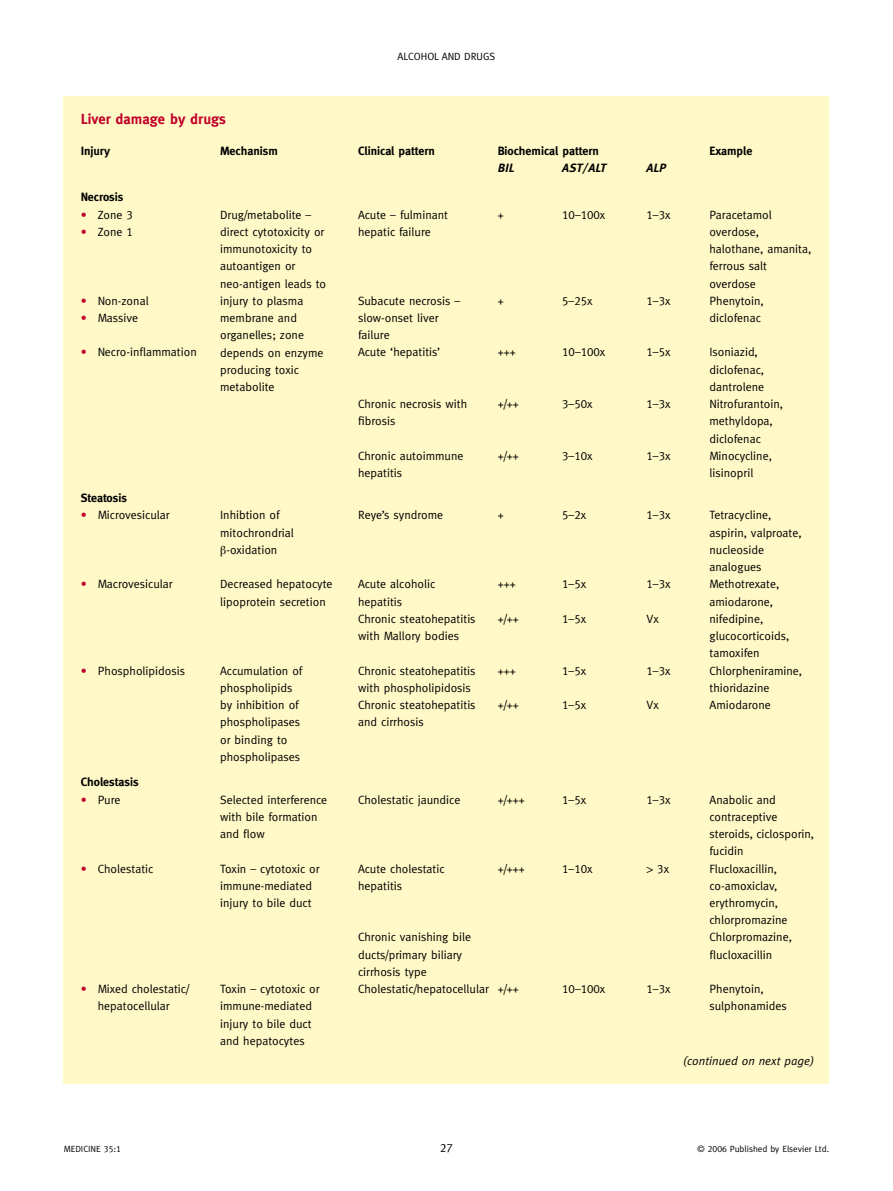
<style>
.page{position:relative;width:893px;height:1191px;background:#fff}
.page>*{position:absolute;margin:0;border:0;box-sizing:border-box;transform-origin:0 0}
.t1{font:700 14.7px "Meta Book LF";color:#c0002a}
.t2{font:12px/17.2px "Meta Book LF";color:#000}
.t3{font:700 12px "Meta Book LF";color:#000}
.t4{font:italic 12px "Meta Book LF";color:#000}
.t5{font:italic 700 12px "Meta Book LF";color:#000}
.t6{font:10.5px "Meta Book LF";color:#000}
.t7{font:9px "Meta Book LF";color:#000}
.s1{color:#c0002a}
.s2{font-family:"Tn Q"}
.s3{font-family:"Times"}
</style>
<div class="page">
<div style="left:64px;top:96px;width:765px;height:987px;background:#fff9c7"></div>
<p class="t6" style="left:397px;top:50px;width:99px">Alcohol and drugs</p>
<p class="t1" style="left:81px;top:110px;width:147px">Liver damage by drugs</p>
<p class="t3" style="left:81px;top:144px;width:31px">Injury</p>
<p class="t3" style="left:220px;top:144px;width:59px">Mechanism</p>
<p class="t3" style="left:358px;top:144px;width:78px">Clinical pattern</p>
<p class="t3" style="left:498px;top:144px;width:103px">Biochemical pattern</p>
<p class="t3" style="left:709px;top:144px;width:44px">Example</p>
<p class="t5" style="left:498px;top:161px;width:18px">BIL</p>
<p class="t5" style="left:562px;top:161px;width:46px">AST/ALT</p>
<p class="t5" style="left:646px;top:161px;width:21px">ALP</p>
<p class="t3" style="left:81px;top:190px;width:44px">Necrosis</p>
<p class="t2" style="left:81px;top:206px;width:54px"><span class="s1">•</span> Zone 3</p>
<p class="t2" style="left:220px;top:206px;width:108px">Drug/metabolite – direct cytotoxicity or immunotoxicity to autoantigen or neo-antigen leads to injury to plasma membrane and organelles; zone depends on enzyme producing toxic metabolite</p>
<p class="t2" style="left:358px;top:206px;width:91px">Acute – fulminant hepatic failure</p>
<p class="t2" style="left:498px;top:206px;width:7px">+</p>
<p class="t2" style="left:562px;top:206px;width:44px">10–100x</p>
<p class="t2" style="left:646px;top:206px;width:25px">1–3x</p>
<p class="t2" style="left:709px;top:206px;width:103px">Paracetamol overdose, halothane, amanita, ferrous salt overdose</p>
<p class="t2" style="left:81px;top:223px;width:54px"><span class="s1">•</span> Zone 1</p>
<p class="t2" style="left:81px;top:292px;width:69px"><span class="s1">•</span> Non-zonal</p>
<p class="t2" style="left:358px;top:292px;width:104px">Subacute necrosis – slow-onset liver failure</p>
<p class="t2" style="left:498px;top:292px;width:7px">+</p>
<p class="t2" style="left:562px;top:292px;width:32px">5–25x</p>
<p class="t2" style="left:646px;top:292px;width:25px">1–3x</p>
<p class="t2" style="left:709px;top:292px;width:56px">Phenytoin,</p>
<p class="t2" style="left:81px;top:309px;width:59px"><span class="s1">•</span> Massive</p>
<p class="t2" style="left:709px;top:309px;width:53px">diclofenac</p>
<p class="t2" style="left:81px;top:343px;width:118px"><span class="s1">•</span> Necro-inflammation</p>
<p class="t2" style="left:358px;top:343px;width:84px">Acute ‘hepatitis’</p>
<p class="t2" style="left:498px;top:343px;width:19px">+++</p>
<p class="t2" style="left:562px;top:343px;width:44px">10–100x</p>
<p class="t2" style="left:646px;top:343px;width:25px">1–5x</p>
<p class="t2" style="left:709px;top:343px;width:56px">Isoniazid, diclofenac, dantrolene</p>
<p class="t2" style="left:358px;top:395px;width:110px">Chronic necrosis with fibrosis</p>
<p class="t2" style="left:498px;top:395px;width:23px">+/++</p>
<p class="t2" style="left:562px;top:395px;width:32px">3–50x</p>
<p class="t2" style="left:646px;top:395px;width:25px">1–3x</p>
<p class="t2" style="left:709px;top:395px;width:75px">Nitrofurantoin, methyldopa, diclofenac</p>
<p class="t2" style="left:358px;top:447px;width:107px">Chronic autoimmune hepatitis</p>
<p class="t2" style="left:498px;top:447px;width:23px">+/++</p>
<p class="t2" style="left:562px;top:447px;width:32px">3–10x</p>
<p class="t2" style="left:646px;top:447px;width:25px">1–3x</p>
<p class="t2" style="left:709px;top:447px;width:64px">Minocycline, lisinopril</p>
<p class="t3" style="left:81px;top:491px;width:48px">Steatosis</p>
<p class="t2" style="left:81px;top:506px;width:90px"><span class="s1">•</span> Microvesicular</p>
<p class="t2" style="left:220px;top:506px;width:75px">Inhibtion of mitochrondrial <span class="s2">β</span>-oxidation</p>
<p class="t2" style="left:358px;top:506px;width:87px">Reye’s syndrome</p>
<p class="t2" style="left:498px;top:506px;width:7px">+</p>
<p class="t2" style="left:562px;top:506px;width:25px">5–2x</p>
<p class="t2" style="left:646px;top:506px;width:25px">1–3x</p>
<p class="t2" style="left:709px;top:506px;width:94px">Tetracycline, aspirin, valproate, nucleoside analogues</p>
<p class="t2" style="left:81px;top:575px;width:93px"><span class="s1">•</span> Macrovesicular</p>
<p class="t2" style="left:220px;top:575px;width:114px">Decreased hepatocyte lipoprotein secretion</p>
<p class="t2" style="left:358px;top:575px;width:79px">Acute alcoholic hepatitis</p>
<p class="t2" style="left:498px;top:575px;width:19px">+++</p>
<p class="t2" style="left:562px;top:575px;width:25px">1–5x</p>
<p class="t2" style="left:646px;top:575px;width:25px">1–3x</p>
<p class="t2" style="left:709px;top:575px;width:81px">Methotrexate, amiodarone, nifedipine, glucocorticoids, tamoxifen</p>
<p class="t2" style="left:358px;top:610px;width:119px">Chronic steatohepatitis with Mallory bodies</p>
<p class="t2" style="left:498px;top:610px;width:23px">+/++</p>
<p class="t2" style="left:562px;top:610px;width:25px">1–5x</p>
<p class="t2" style="left:646px;top:610px;width:14px">Vx</p>
<p class="t2" style="left:81px;top:661px;width:106px"><span class="s1">•</span> Phospholipidosis</p>
<p class="t2" style="left:220px;top:661px;width:84px">Accumulation of phospholipids by inhibition of phospholipases or binding to phospholipases</p>
<p class="t2" style="left:358px;top:661px;width:119px">Chronic steatohepatitis with phospholipidosis</p>
<p class="t2" style="left:498px;top:661px;width:19px">+++</p>
<p class="t2" style="left:562px;top:661px;width:25px">1–5x</p>
<p class="t2" style="left:646px;top:661px;width:25px">1–3x</p>
<p class="t2" style="left:709px;top:661px;width:94px">Chlorpheniramine, thioridazine</p>
<p class="t2" style="left:358px;top:696px;width:119px">Chronic steatohepatitis and cirrhosis</p>
<p class="t2" style="left:498px;top:696px;width:23px">+/++</p>
<p class="t2" style="left:562px;top:696px;width:25px">1–5x</p>
<p class="t2" style="left:646px;top:696px;width:14px">Vx</p>
<p class="t2" style="left:709px;top:696px;width:63px">Amiodarone</p>
<p class="t3" style="left:81px;top:775px;width:59px">Cholestasis</p>
<p class="t2" style="left:81px;top:790px;width:41px"><span class="s1">•</span> Pure</p>
<p class="t2" style="left:220px;top:790px;width:109px">Selected interference with bile formation and flow</p>
<p class="t2" style="left:358px;top:790px;width:104px">Cholestatic jaundice</p>
<p class="t2" style="left:498px;top:790px;width:29px">+/+++</p>
<p class="t2" style="left:562px;top:790px;width:25px">1–5x</p>
<p class="t2" style="left:646px;top:790px;width:25px">1–3x</p>
<p class="t2" style="left:709px;top:790px;width:106px">Anabolic and contraceptive steroids, ciclosporin, fucidin</p>
<p class="t2" style="left:81px;top:859px;width:74px"><span class="s1">•</span> Cholestatic</p>
<p class="t2" style="left:220px;top:859px;width:101px">Toxin – cytotoxic or immune-mediated injury to bile duct</p>
<p class="t2" style="left:358px;top:859px;width:88px">Acute cholestatic hepatitis</p>
<p class="t2" style="left:498px;top:859px;width:29px">+/+++</p>
<p class="t2" style="left:562px;top:859px;width:32px">1–10x</p>
<p class="t2" style="left:646px;top:859px;width:24px"><span class="s3">&gt;</span> 3x</p>
<p class="t2" style="left:709px;top:859px;width:79px">Flucloxacillin, co-amoxiclav, erythromycin, chlorpromazine</p>
<p class="t2" style="left:358px;top:928px;width:114px">Chronic vanishing bile ducts/primary biliary cirrhosis type</p>
<p class="t2" style="left:709px;top:928px;width:84px">Chlorpromazine, flucloxacillin</p>
<p class="t2" style="left:81px;top:980px;width:110px;text-align:center"><span class="s1">•</span> Mixed cholestatic/ hepatocellular</p>
<p class="t2" style="left:220px;top:980px;width:101px">Toxin – cytotoxic or immune-mediated injury to bile duct and hepatocytes</p>
<p class="t2" style="left:358px;top:980px;width:162px">Cholestatic/hepatocellular +/++</p>
<p class="t2" style="left:562px;top:980px;width:44px">10–100x</p>
<p class="t2" style="left:646px;top:980px;width:25px">1–3x</p>
<p class="t2" style="left:709px;top:980px;width:79px">Phenytoin, sulphonamides</p>
<p class="t4" style="left:683px;top:1054px;width:133px">(continued on next page)</p>
<p class="t7" style="left:64px;top:1143px;width:59px">MEDICINE 35:1</p>
<p class="t2" style="left:440px;top:1138px;width:14px">27</p>
<p class="t7" style="left:698px;top:1143px;width:133px">© 2006 Published by Elsevier Ltd.</p>
</div>
